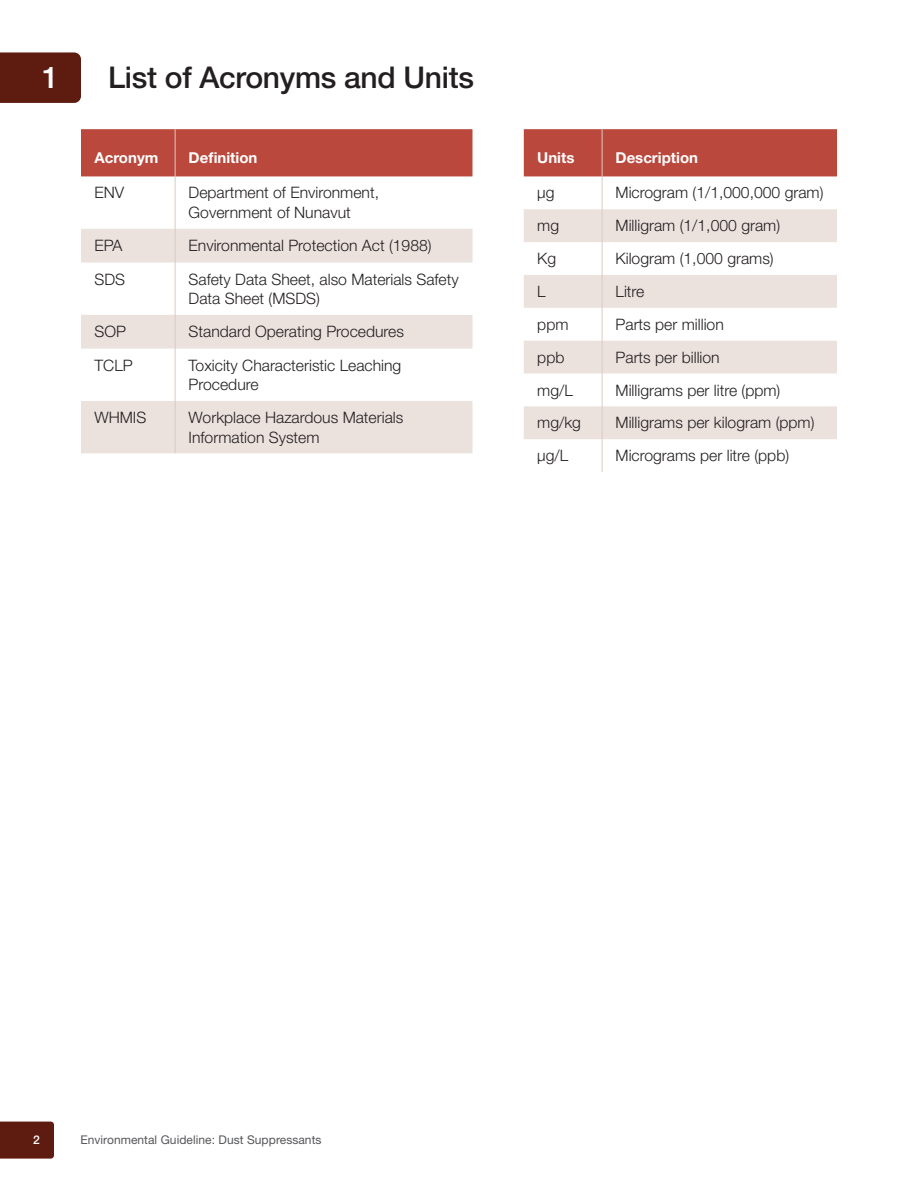
<style>
.page{position:relative;width:918px;height:1188px;background:#fff}
.page>*{position:absolute;margin:0;border:0;box-sizing:border-box;transform-origin:0 0}
.t1{font:500 30px "Helvetica Neue LT Std";letter-spacing:-.01em;color:#231f20}
.t2{font:500 30px "Helvetica Neue LT Std";color:#fff}
.t3{font:300 15.75px/19.5px "Helvetica Neue LT Std";color:#231f20}
.t4{font:700 15px "Helvetica Neue LT Std";color:#fff}
.t5{font:12px "Helvetica Neue LT Std";letter-spacing:.005em;color:#555659}
.t6{font:500 12px "Helvetica Neue LT Std";color:#fff}
</style>
<div class="page">
<div style="left:0;top:1122px;width:54px;height:37px;background:#5e1c10"></div>
<div style="left:0;top:52px;width:81px;height:51px;background:#5e1c10"></div>
<div style="left:81px;top:129px;width:391px;height:47px;background:#ba483c"></div>
<div style="left:81px;top:229px;width:391px;height:34px;background:#ebe2de"></div>
<svg style="left:81px;top:315px;width:391px;height:138px;fill:#ebe2de"></svg>
<hr style="left:175px;top:129px;width:1px;height:47px;background:#dccac3">
<hr style="left:175px;top:176px;width:1px;height:53px;background:#dccac3">
<hr style="left:175px;top:229px;width:1px;height:34px;background:#dccac3">
<hr style="left:175px;top:263px;width:1px;height:52px;background:#dccac3">
<hr style="left:175px;top:315px;width:1px;height:34px;background:#dccac3">
<hr style="left:175px;top:349px;width:1px;height:52px;background:#dccac3">
<hr style="left:175px;top:401px;width:1px;height:52px;background:#dccac3">
<div style="left:524px;top:129px;width:313px;height:47px;background:#ba483c"></div>
<svg style="left:524px;top:209px;width:313px;height:230px;fill:#ebe2de"></svg>
<hr style="left:602px;top:129px;width:1px;height:47px;background:#dccac3">
<hr style="left:602px;top:176px;width:1px;height:33px;background:#dccac3">
<hr style="left:602px;top:209px;width:1px;height:33px;background:#dccac3">
<hr style="left:602px;top:242px;width:1px;height:33px;background:#dccac3">
<hr style="left:602px;top:275px;width:1px;height:33px;background:#dccac3">
<hr style="left:602px;top:308px;width:1px;height:33px;background:#dccac3">
<hr style="left:602px;top:341px;width:1px;height:33px;background:#dccac3">
<hr style="left:602px;top:374px;width:1px;height:32px;background:#dccac3">
<hr style="left:602px;top:406px;width:1px;height:33px;background:#dccac3">
<hr style="left:602px;top:439px;width:1px;height:33px;background:#dccac3">
<h1 class="t2" style="left:42px;top:60px;width:18px">1</h1>
<h1 class="t1" style="left:108px;top:60px;width:367px">List of Acronyms and Units</h1>
<p class="t4" style="left:94px;top:148px;width:65px">Acronym</p>
<p class="t4" style="left:189px;top:148px;width:70px">Definition</p>
<p class="t3" style="left:94px;top:183px;width:31px">ENV</p>
<p class="t3" style="left:189px;top:183px;width:192px">Department of Environment,<br>Government of Nunavut</p>
<p class="t3" style="left:94px;top:235px;width:30px">EPA</p>
<p class="t3" style="left:189px;top:235px;width:245px">Environmental Protection Act (1988)</p>
<p class="t3" style="left:94px;top:269px;width:32px">SDS</p>
<p class="t3" style="left:189px;top:269px;width:272px">Safety Data Sheet, also Materials Safety<br>Data Sheet (MSDS)</p>
<p class="t3" style="left:94px;top:321px;width:33px">SOP</p>
<p class="t3" style="left:189px;top:321px;width:217px">Standard Operating Procedures</p>
<p class="t3" style="left:94px;top:355px;width:40px">TCLP</p>
<p class="t3" style="left:189px;top:355px;width:214px">Toxicity Characteristic Leaching<br>Procedure</p>
<p class="t3" style="left:94px;top:407px;width:53px">WHMIS</p>
<p class="t3" style="left:189px;top:407px;width:216px">Workplace Hazardous Materials<br>Information System</p>
<p class="t4" style="left:537px;top:148px;width:39px">Units</p>
<p class="t4" style="left:616px;top:148px;width:84px">Description</p>
<p class="t3" style="left:537px;top:183px;width:19px">µg</p>
<p class="t3" style="left:616px;top:183px;width:209px">Microgram (1/1,000,000 gram)</p>
<p class="t3" style="left:537px;top:216px;width:23px">mg</p>
<p class="t3" style="left:616px;top:216px;width:166px">Milligram (1/1,000 gram)</p>
<p class="t3" style="left:537px;top:248px;width:20px">Kg</p>
<p class="t3" style="left:616px;top:248px;width:160px">Kilogram (1,000 grams)</p>
<p class="t3" style="left:537px;top:281px;width:10px">L</p>
<p class="t3" style="left:616px;top:281px;width:30px">Litre</p>
<p class="t3" style="left:537px;top:314px;width:33px">ppm</p>
<p class="t3" style="left:616px;top:314px;width:110px">Parts per million</p>
<p class="t3" style="left:537px;top:347px;width:29px">ppb</p>
<p class="t3" style="left:616px;top:347px;width:106px">Parts per billion</p>
<p class="t3" style="left:537px;top:380px;width:37px">mg/L</p>
<p class="t3" style="left:616px;top:380px;width:166px">Milligrams per litre (ppm)</p>
<p class="t3" style="left:537px;top:413px;width:45px">mg/kg</p>
<p class="t3" style="left:616px;top:413px;width:200px">Milligrams per kilogram (ppm)</p>
<p class="t3" style="left:537px;top:446px;width:32px">µg/L</p>
<p class="t3" style="left:616px;top:446px;width:175px">Micrograms per litre (ppb)</p>
<p class="t6" style="left:33px;top:1133px;width:8px">2</p>
<p class="t5" style="left:80px;top:1132px;width:243px">Environmental Guideline: Dust Suppressants</p>
</div>
